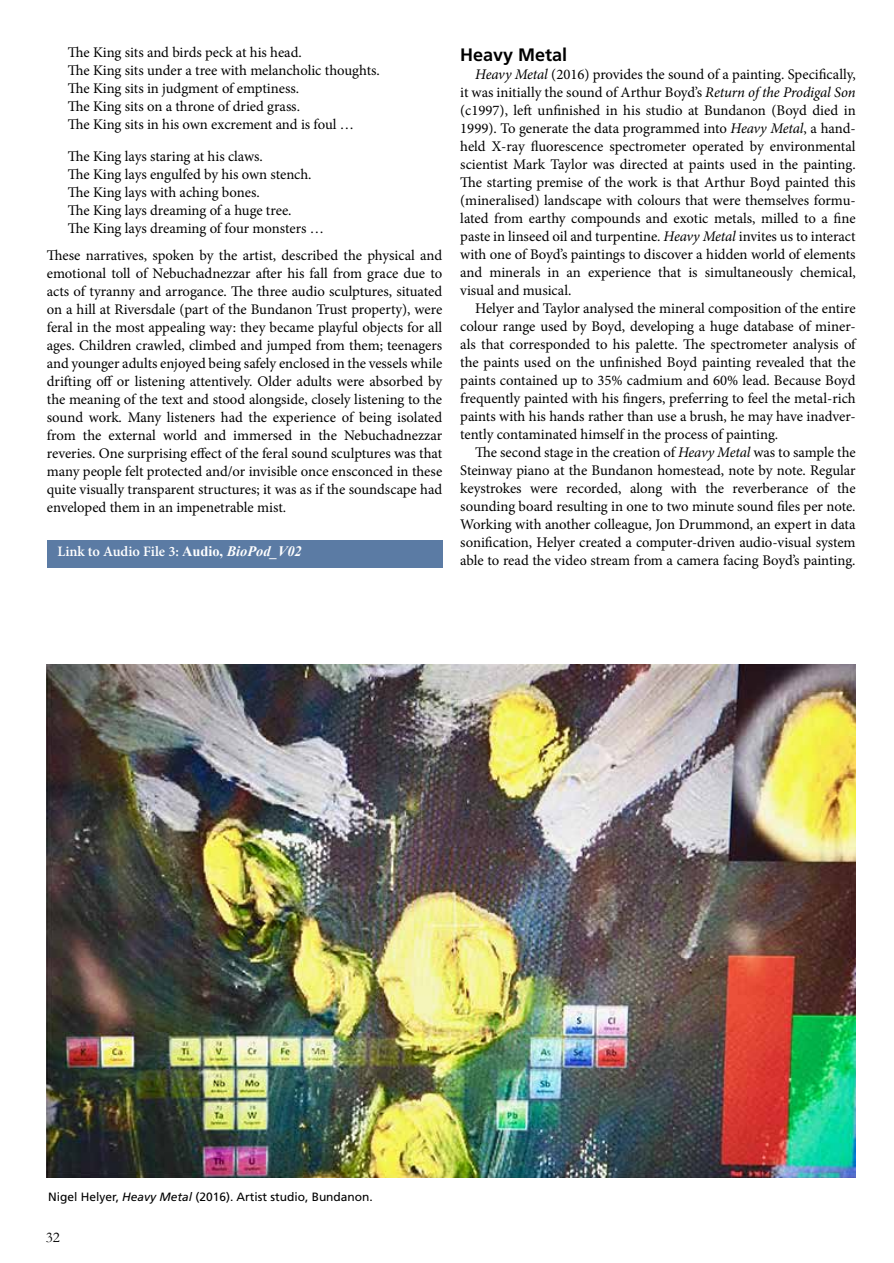
<style>
.page{position:relative;width:894px;height:1263px;background:#fff}
.page>*{position:absolute;margin:0;border:0;box-sizing:border-box;transform-origin:0 0}
.t1{font:700 18px "Frutiger";color:#000}
.t2{font:15px "Garamond";color:#000}
.t3{font:14.7px/18px "Minion Pro";color:#000;text-align:justify}
.t4{font:600 14.4px "Minion Pro";color:#fff}
.t5{font:12px "Frutiger";color:#000}
.s1{font-family:"Times New Roman";font-weight:700}
.s2{font-family:"Times New Roman";font-weight:700;font-style:italic}
.s3{font-style:italic}
</style>
<div class="page">
<img style="left:47px;top:664px;width:808px;height:513px">
<div style="left:47px;top:540px;width:395px;height:27px;background:#5b7ba4"></div>
<p class="t3" style="left:68px;top:44px;width:313px;text-align:left">The King sits and birds peck at his head.<br>The King sits under a tree with melancholic thoughts.<br>The King sits in judgment of emptiness.<br>The King sits on a throne of dried grass.<br>The King sits in his own excrement and is foul …</p>
<p class="t3" style="left:68px;top:147px;width:257px;text-align:left">The King lays staring at his claws.<br>The King lays engulfed by his own stench.<br>The King lays with aching bones.<br>The King lays dreaming of a huge tree.<br>The King lays dreaming of four monsters …</p>
<p class="t3" style="left:47px;top:246px;width:397px">These narratives, spoken by the artist, described the physical and emotional toll of Nebuchadnezzar after his fall from grace due to acts of tyranny and arrogance. The three audio sculptures, situated on a hill at Riversdale (part of the Bundanon Trust property), were feral in the most appealing way: they became playful objects for all ages. Children crawled, climbed and jumped from them; teenagers and younger adults enjoyed being safely enclosed in the vessels while drifting off or listening attentively. Older adults were absorbed by the meaning of the text and stood alongside, closely listening to the sound work. Many listeners had the experience of being isolated from the external world and immersed in the Nebuchadnezzar reveries. One surprising effect of the feral sound sculptures was that many people felt protected and/or invisible once ensconced in these quite visually transparent structures; it was as if the soundscape had enveloped them in an impenetrable mist.</p>
<p class="t4" style="left:57px;top:543px;width:246px">Link to Audio File 3: <span class="s1">Audio,</span> <span class="s2">BioPod_V02</span></p>
<p class="t1" style="left:460px;top:44px;width:108px">Heavy Metal</p>
<p class="t3" style="left:460px;top:65px;width:397px;text-indent:15px"><span class="s3">Heavy Metal</span> (2016) provides the sound of a painting. Specifically, it was initially the sound of Arthur Boyd’s <span class="s3">Return of the Prodigal Son </span>(c1997), left unfinished in his studio at Bundanon (Boyd died in 1999). To generate the data programmed into <span class="s3">Heavy Metal</span>, a hand&shy;held X-ray fluorescence spectrometer operated by environmental scientist Mark Taylor was directed at paints used in the painting.<br>The starting premise of the work is that Arthur Boyd painted this (mineralised) landscape with colours that were themselves formu&shy;lated from earthy compounds and exotic metals, milled to a fine paste in linseed oil and turpentine. <span class="s3">Heavy Metal</span> invites us to interact with one of Boyd’s paintings to discover a hidden world of elements and minerals in an experience that is simultaneously chemical, visual and musical.</p>
<p class="t3" style="left:460px;top:299px;width:397px;text-indent:15px">Helyer and Taylor analysed the mineral composition of the entire colour range used by Boyd, developing a huge database of miner&shy;als that corresponded to his palette. The spectrometer analysis of the paints used on the unfinished Boyd painting revealed that the paints contained up to 35% cadmium and 60% lead. Because Boyd frequently painted with his fingers, preferring to feel the metal-rich paints with his hands rather than use a brush, he may have inadver&shy;tently contaminated himself in the process of painting.</p>
<p class="t3" style="left:460px;top:443px;width:397px;text-indent:15px">The second stage in the creation of <span class="s3">Heavy Metal</span> was to sample the Steinway piano at the Bundanon homestead, note by note. Regular keystrokes were recorded, along with the reverberance of the sounding board resulting in one to two minute sound files per note.<br>Working with another colleague, Jon Drummond, an expert in data sonification, Helyer created a computer-driven audio-visual system able to read the video stream from a camera facing Boyd’s painting.</p>
<p class="t5" style="left:48px;top:1189px;width:326px">Nigel Helyer, <span class="s3">Heavy Metal</span> (2016). Artist studio, Bundanon.</p>
<p class="t2" style="left:46px;top:1228px;width:16px">32</p>
</div>
